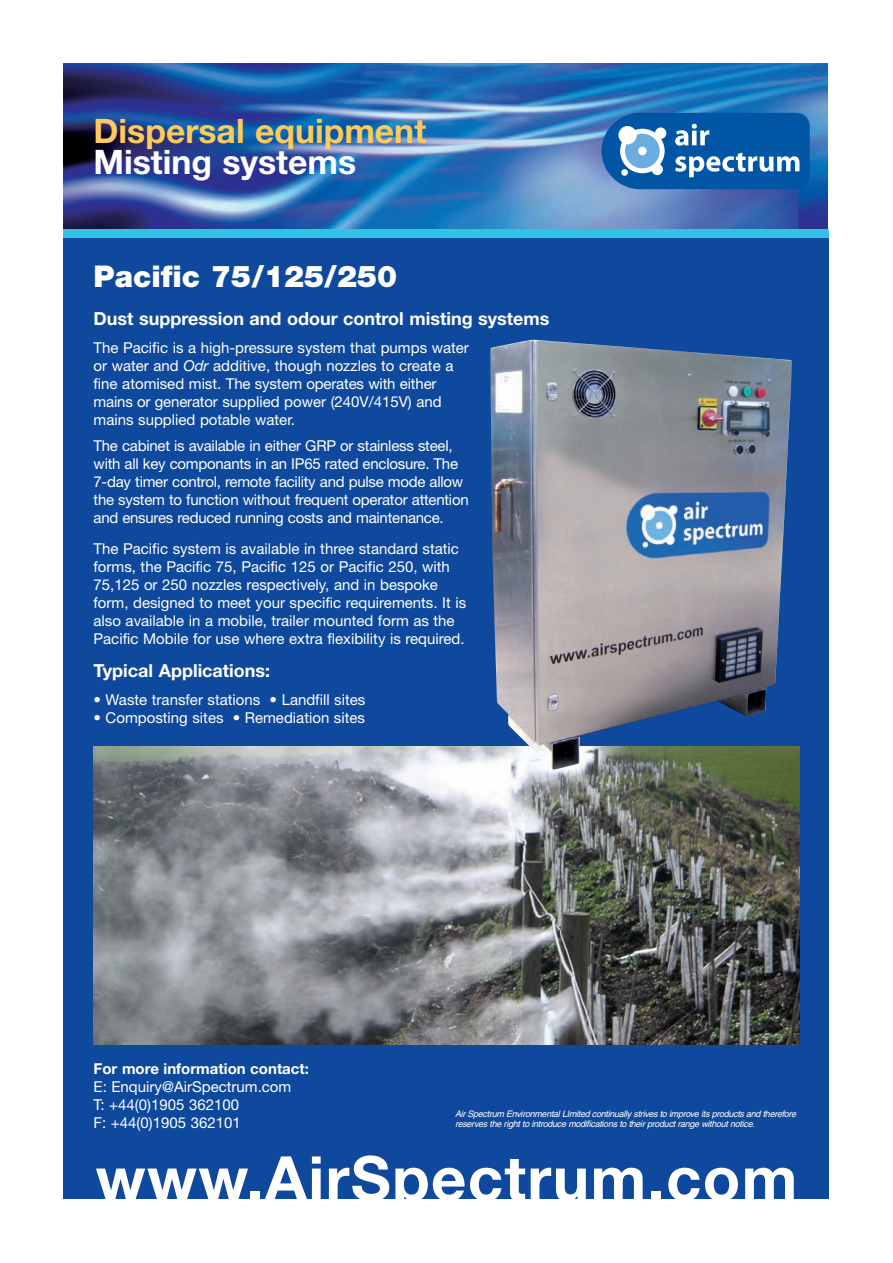
<style>
.page{position:relative;width:893px;height:1263px;background:#fff}
.page>*{position:absolute;margin:0;border:0;box-sizing:border-box;transform-origin:0 0}
.t1{font:700 61.5px "Helvetica Neue";letter-spacing:.02em;color:#fff}
.t2{font:700 33.75px "Helvetica Neue";color:#feca5c}
.t3{font:700 33.75px "Helvetica Neue";color:#fff}
.t4{font:900 30px "Helvetica Neue";color:#fff}
.t5{font:700 18px "Helvetica Neue";color:#fff}
.t6{font:15px/18px "Helvetica Neue";color:#fff}
.t7{font:700 15px "Helvetica Neue";color:#fff}
.t8{font:italic 9px/10.4px "Helvetica";letter-spacing:-.035em;color:#fff}
.s1{font-style:italic}
</style>
<div class="page">
<img style="left:64px;top:64px;width:764px;height:166px">
<div style="left:64px;top:230px;width:765px;height:969px;background:#0f499d"></div>
<svg style="left:602px;top:113px;width:208px;height:76px;background:#3276b7"></svg>
<div style="left:64px;top:230px;width:765px;height:8px;background:#31c3e6"></div>
<img style="left:93px;top:747px;width:706px;height:297px">
<img style="left:490px;top:340px;width:302px;height:429px">
<h2 class="t2" style="left:94px;top:119px;width:334px">Dispersal equipment</h2>
<h2 class="t3" style="left:94px;top:150px;width:264px">Misting systems</h2>
<h3 class="t4" style="left:94px;top:265px;width:305px">Pacific 75/125/250</h3>
<p class="t5" style="left:94px;top:312px;width:457px">Dust suppression and odour control misting systems</p>
<p class="t6" style="left:94px;top:340px;width:377px">The Pacific is a high-pressure system that pumps water or water and <span class="s1">Odr</span> additive, though nozzles to create a fine atomised mist. The system operates with either mains or generator supplied power (240V/415V) and mains supplied potable water.</p>
<p class="t6" style="left:94px;top:438px;width:377px">The cabinet is available in either GRP or stainless steel, with all key componants in an IP65 rated enclosure. The 7-day timer control, remote facility and pulse mode allow the system to function without frequent operator attention and ensures reduced running costs and maintenance.</p>
<p class="t6" style="left:94px;top:541px;width:374px">The Pacific system is available in three standard static forms, the Pacific 75, Pacific 125 or Pacific 250, with 75,125 or 250 nozzles respectively, and in bespoke form, designed to meet your specific requirements. It is also available in a mobile, trailer mounted form as the Pacific Mobile for use where extra flexibility is required.</p>
<p class="t5" style="left:94px;top:664px;width:178px">Typical Applications:</p>
<p class="t6" style="left:94px;top:692px;width:273px">• Waste transfer stations • Landfill sites</p>
<p class="t6" style="left:94px;top:710px;width:273px">• Composting sites • Remediation sites</p>
<p class="t7" style="left:94px;top:1063px;width:217px">For more information contact:</p>
<p class="t6" style="left:94px;top:1079px;width:199px">E: Enquiry@AirSpectrum.com<br>T: +44(0)1905 362100<br>F: +44(0)1905 362101</p>
<p class="t8" style="left:455px;top:1109px;width:343px">Air Spectrum Environmental LImited continually strives to improve its products and therefore reserves the right to introduce modifications to their product range without notice.</p>
<h1 class="t1" style="left:96px;top:1156px;width:703px">www.AirSpectrum.com</h1>
</div>
